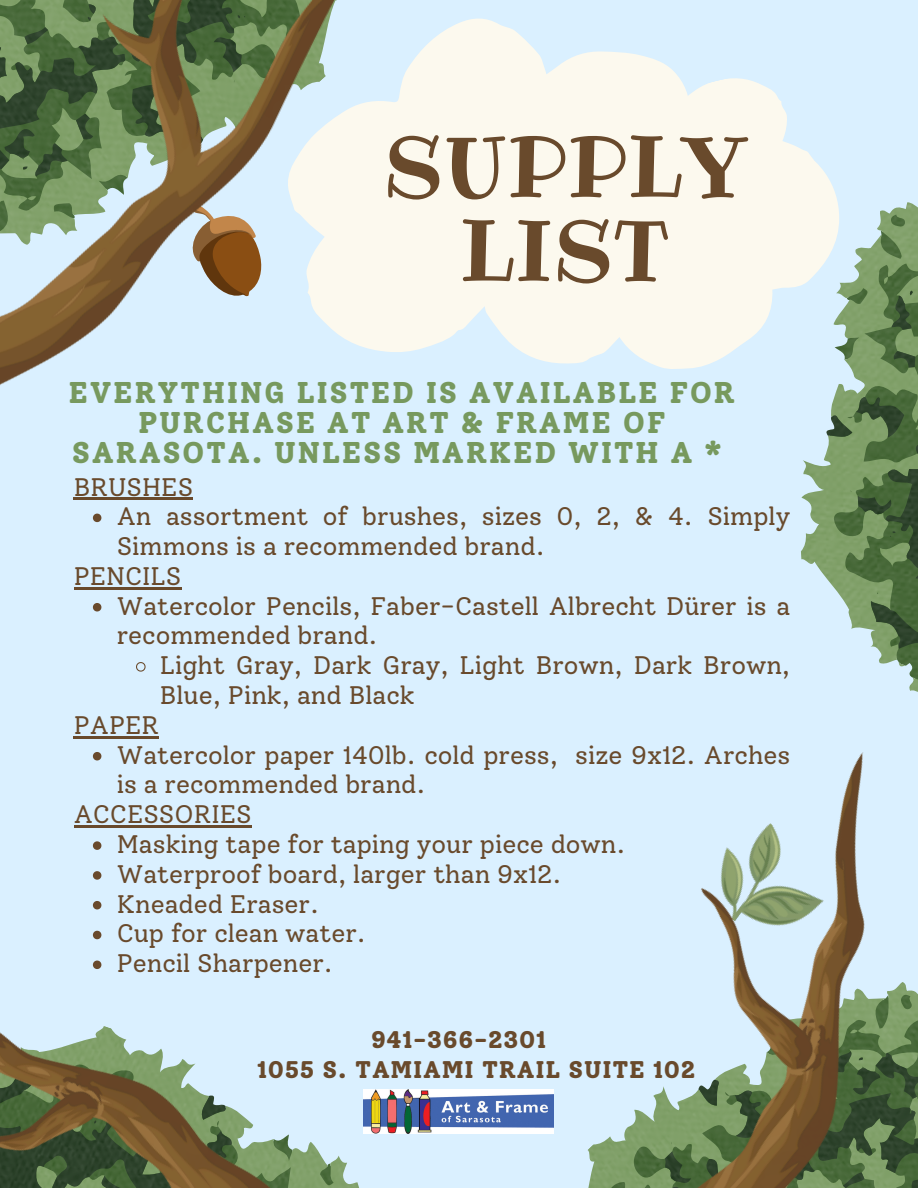
<style>
.page{position:relative;width:918px;height:1188px;background:#daf0ff}
.page>*{position:absolute;margin:0;border:0;box-sizing:border-box;transform-origin:0 0}
.t1{font:84.6px/84px "Ribeye";color:#694a2c;text-align:center}
.t2{font:800 29.85px/29.8px "Solway";letter-spacing:.05em;color:#77995e;text-align:center}
.t3{font:25.35px/29.8px "Solway";color:#694a2c}
.t4{font:800 24px "Solway";letter-spacing:.03em;color:#694a2c}
</style>
<div class="page">
<svg style="left:533px;top:48px;width:268px;height:321px;fill:#fcf9ee"></svg>
<hr style="left:74px;top:587px;width:107px;height:2px;background:#694a2c">
<svg style="left:93px;top:603px;width:8px;height:9px"></svg>
<svg style="left:136px;top:662px;width:10px;height:10px"></svg>
<hr style="left:74px;top:736px;width:85px;height:2px;background:#694a2c">
<svg style="left:93px;top:752px;width:8px;height:8px"></svg>
<img style="left:0;top:825px;width:381px;height:363px">
<svg style="left:370px;top:18px;width:163px;height:339px;fill:#fcf9ee"></svg>
<img style="left:0;top:0;width:370px;height:523px">
<img style="left:447px;top:804px;width:471px;height:384px">
<svg style="left:801px;top:149px;width:117px;height:655px"></svg>
<img style="left:364px;top:1090px;width:190px;height:44px">
<h4 class="t1" style="left:383px;top:124px;width:366px">SUPPLY<br>LIST</h4>
<p class="t2" style="left:69px;top:378px;width:668px">EVERYTHING LISTED IS AVAILABLE FOR<br>PURCHASE AT ART &amp; FRAME OF<br>SARASOTA. UNLESS MARKED WITH A *</p>
<p class="t3" style="left:74px;top:472px;width:121px">BRUSHES</p>
<p class="t3" style="left:117px;top:502px;width:675px">An assortment of brushes, sizes 0, 2, &amp; 4. Simply<br>Simmons is a recommended brand.</p>
<p class="t3" style="left:74px;top:561px;width:109px">PENCILS</p>
<p class="t3" style="left:117px;top:591px;width:675px">Watercolor Pencils, Faber-Castell Albrecht Dürer is a recommended brand.</p>
<p class="t3" style="left:160px;top:650px;width:632px">Light Gray, Dark Gray, Light Brown, Dark Brown,<br>Blue, Pink, and Black</p>
<h1 class="t3" style="left:74px;top:710px;width:87px">PAPER</h1>
<p class="t3" style="left:117px;top:740px;width:675px">Watercolor paper 140lb. cold press, size 9x12. Arches is a recommended brand.</p>
<h2 class="t3" style="left:74px;top:799px;width:180px">ACCESSORIES</h2>
<h4 class="t3" style="left:117px;top:829px;width:510px">Masking tape for taping your piece down.</h4>
<p class="t3" style="left:117px;top:859px;width:446px">Waterproof board, larger than 9x12.</p>
<h4 class="t3" style="left:117px;top:889px;width:204px">Kneaded Eraser.</h4>
<p class="t3" style="left:117px;top:919px;width:251px">Cup for clean water.</p>
<p class="t3" style="left:117px;top:948px;width:218px">Pencil Sharpener.</p>
<h4 class="t4" style="left:371px;top:1026px;width:177px">941-366-2301</h4>
<p class="t4" style="left:257px;top:1055px;width:440px">1055 S. TAMIAMI TRAIL SUITE 102</p>
</div>
